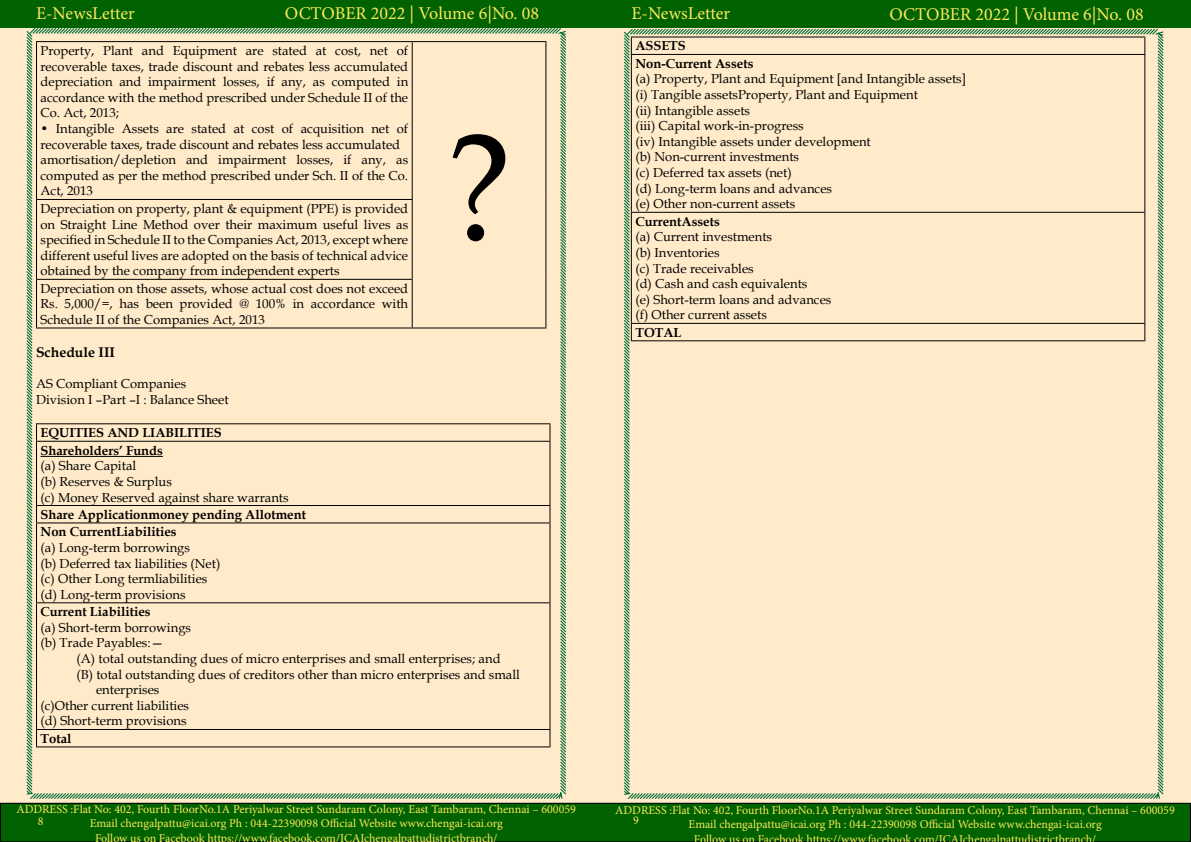
<style>
.page{position:relative;width:1191px;height:842px;background:#fff}
.page>*{position:absolute;margin:0;border:0;box-sizing:border-box;transform-origin:0 0}
.t1{font:150px "Book Antiqua";color:#000}
.t2{font:18px "Minion Pro";color:#fce85d}
.t3{font:700 14px "Book Antiqua";color:#000}
.t4{font:13px/15.6px "Book Antiqua";color:#000}
.t5{font:700 13px/17.4px "Book Antiqua";color:#000}
.t6{font:12px/14.4px "Minion Pro";color:#fce85d;text-align:center}
</style>
<div class="page">
<div style="left:0;top:2px;width:1191px;height:801px;background:#ffebca"></div>
<div style="left:0;top:1px;width:1190px;height:27px;background:#006200"></div>
<div style="left:0;top:803px;width:1190px;height:39px;background:#006200"></div>
<div style="left:0;top:803px;width:1191px;height:39px;border:1px solid #000"></div>
<div style="left:25px;top:28px;width:542px;height:772px;background:#ffebca"></div>
<div style="left:622px;top:28px;width:542px;height:772px;background:#ffebca"></div>
<hr style="left:36px;top:41px;width:376px;height:1px;background:#000">
<hr style="left:36px;top:42px;width:1px;height:157px;background:#000">
<hr style="left:412px;top:41px;width:134px;height:1px;background:#000">
<hr style="left:412px;top:42px;width:1px;height:157px;background:#000">
<hr style="left:545px;top:42px;width:1px;height:157px;background:#000">
<hr style="left:36px;top:199px;width:377px;height:1px;background:#000">
<hr style="left:36px;top:200px;width:1px;height:79px;background:#000">
<hr style="left:412px;top:200px;width:1px;height:79px;background:#000">
<hr style="left:545px;top:199px;width:1px;height:80px;background:#000">
<hr style="left:36px;top:279px;width:377px;height:1px;background:#000">
<hr style="left:36px;top:280px;width:1px;height:47px;background:#000">
<hr style="left:412px;top:280px;width:1px;height:47px;background:#000">
<hr style="left:545px;top:279px;width:1px;height:48px;background:#000">
<hr style="left:36px;top:327px;width:376px;height:1px;background:#000">
<hr style="left:412px;top:327px;width:134px;height:1px;background:#000">
<hr style="left:36px;top:423px;width:514px;height:1px;background:#000">
<svg style="left:36px;top:424px;width:1px;height:17px"></svg>
<svg style="left:549px;top:424px;width:1px;height:17px"></svg>
<hr style="left:36px;top:441px;width:514px;height:1px;background:#000">
<hr style="left:36px;top:442px;width:1px;height:63px;background:#000">
<hr style="left:549px;top:442px;width:1px;height:63px;background:#000">
<hr style="left:36px;top:505px;width:514px;height:1px;background:#000">
<svg style="left:36px;top:506px;width:1px;height:16px"></svg>
<svg style="left:549px;top:506px;width:1px;height:16px"></svg>
<hr style="left:36px;top:522px;width:514px;height:1px;background:#000">
<hr style="left:36px;top:523px;width:1px;height:79px;background:#000">
<hr style="left:549px;top:523px;width:1px;height:79px;background:#000">
<hr style="left:36px;top:602px;width:514px;height:1px;background:#000">
<hr style="left:36px;top:603px;width:1px;height:126px;background:#000">
<hr style="left:549px;top:603px;width:1px;height:126px;background:#000">
<hr style="left:36px;top:729px;width:514px;height:1px;background:#000">
<svg style="left:36px;top:730px;width:1px;height:16px"></svg>
<svg style="left:549px;top:730px;width:1px;height:16px"></svg>
<hr style="left:36px;top:746px;width:514px;height:1px;background:#000">
<hr style="left:40px;top:456px;width:123px;height:1px;background:#000">
<hr style="left:631px;top:37px;width:514px;height:1px;background:#000">
<svg style="left:631px;top:38px;width:1px;height:16px"></svg>
<svg style="left:1144px;top:38px;width:1px;height:16px"></svg>
<hr style="left:631px;top:54px;width:514px;height:1px;background:#000">
<hr style="left:631px;top:55px;width:1px;height:157px;background:#000">
<hr style="left:1144px;top:55px;width:1px;height:157px;background:#000">
<hr style="left:631px;top:212px;width:514px;height:1px;background:#000">
<hr style="left:631px;top:213px;width:1px;height:110px;background:#000">
<hr style="left:1144px;top:213px;width:1px;height:110px;background:#000">
<hr style="left:631px;top:323px;width:514px;height:1px;background:#000">
<svg style="left:631px;top:324px;width:1px;height:16px"></svg>
<svg style="left:1144px;top:324px;width:1px;height:16px"></svg>
<hr style="left:631px;top:340px;width:514px;height:1px;background:#000">
<h2 class="t2" style="left:36px;top:1px;width:100px">E-NewsLetter</h2>
<h2 class="t2" style="left:285px;top:1px;width:256px">OCTOBER 2022 | Volume 6|No. 08</h2>
<p class="t4" style="left:40px;top:43px;width:369px;text-align:justify">Property, Plant and Equipment are stated at cost, net of recoverable taxes, trade discount and rebates less accumulated depreciation and impairment losses, if any, as computed in accordance with the method prescribed under Schedule II of the Co. Act, 2013;</p>
<p class="t4" style="left:40px;top:121px;width:369px">• Intangible Assets are stated at cost of acquisition net of recoverable taxes, trade discount and rebates less accumulated amortisation/depletion and impairment losses, if any, as computed as per the method prescribed under Sch. II of the Co.<br>Act, 2013</p>
<p class="t4" style="left:40px;top:200px;width:369px;text-align:justify">Depreciation on property, plant &amp; equipment (PPE) is provided on Straight Line Method over their maximum useful lives as specified in Schedule II to the Companies Act, 2013, except where different useful lives are adopted on the basis of technical advice</p>
<h1 class="t1" style="left:446px;top:84px;width:68px">?</h1>
<p class="t4" style="left:40px;top:262px;width:369px;line-height:17.4px">obtained by the company from independent experts<br>Depreciation on those assets, whose actual cost does not exceed</p>
<p class="t4" style="left:40px;top:296px;width:369px">Rs. 5,000/=, has been provided @ 100% in accordance with<br>Schedule II of the Companies Act, 2013</p>
<p class="t3" style="left:36px;top:343px;width:80px">Schedule III</p>
<p class="t4" style="left:36px;top:376px;width:194px">AS Compliant Companies<br>Division I –Part –I : Balance Sheet</p>
<p class="t5" style="left:40px;top:424px;width:183px">EQUITIES AND LIABILITIES<br>Shareholders’ Funds</p>
<p class="t4" style="left:40px;top:458px;width:250px">(a) Share Capital<br>(b) Reserves &amp; Surplus<br>(c) Money Reserved against share warrants</p>
<p class="t5" style="left:40px;top:506px;width:267px">Share Applicationmoney pending Allotment<br>Non CurrentLiabilities</p>
<p class="t4" style="left:40px;top:539px;width:181px">(a) Long-term borrowings<br>(b) Deferred tax liabilities (Net) (c) Other Long termliabilities (d) Long-term provisions</p>
<p class="t5" style="left:40px;top:603px;width:112px">Current Liabilities</p>
<p class="t4" style="left:40px;top:619px;width:152px">(a) Short-term borrowings (b) Trade Payables:—</p>
<p class="t4" style="left:76px;top:650px;width:425px">(A) total outstanding dues of micro enterprises and small enterprises; and</p>
<p class="t4" style="left:76px;top:666px;width:445px">(B) total outstanding dues of creditors other than micro enterprises and small</p>
<p class="t4" style="left:96px;top:682px;width:65px">enterprises</p>
<p class="t4" style="left:40px;top:697px;width:150px">(c)Other current liabilities</p>
<p class="t4" style="left:40px;top:713px;width:148px">(d) Short-term provisions</p>
<p class="t5" style="left:40px;top:730px;width:33px">Total</p>
<p class="t6" style="left:16px;top:802px;width:561px">ADDRESS :Flat No: 402, Fourth FloorNo.1A Periyalwar Street Sundaram Colony, East Tambaram, Chennai – 600059<br>Email chengalpattu@icai.org Ph : 044-22390098 Official Website www.chengai-icai.org<br>Follow us on Facebook https://www.facebook.com/ICAIchengalpattudistrictbranch/</p>
<p class="t6" style="left:38px;top:814px;width:7px">8</p>
<h2 class="t2" style="left:631px;top:1px;width:100px">E-NewsLetter</h2>
<h2 class="t2" style="left:889px;top:2px;width:256px">OCTOBER 2022 | Volume 6|No. 08</h2>
<p class="t5" style="left:635px;top:37px;width:120px">ASSETS<br>Non-Current Assets</p>
<p class="t4" style="left:635px;top:71px;width:332px">(a) Property, Plant and Equipment [and Intangible assets] (i) Tangible assetsProperty, Plant and Equipment<br>(ii) Intangible assets<br>(iii) Capital work-in-progress<br>(iv) Intangible assets under development<br>(b) Non-current investments<br>(c) Deferred tax assets (net)<br>(d) Long-term loans and advances<br>(e) Other non-current assets</p>
<p class="t5" style="left:635px;top:213px;width:86px">CurrentAssets</p>
<p class="t4" style="left:635px;top:229px;width:197px">(a) Current investments<br>(b) Inventories<br>(c) Trade receivables<br>(d) Cash and cash equivalents<br>(e) Short-term loans and advances (f) Other current assets</p>
<p class="t5" style="left:635px;top:324px;width:48px">TOTAL</p>
<p class="t6" style="left:615px;top:803px;width:561px">ADDRESS :Flat No: 402, Fourth FloorNo.1A Periyalwar Street Sundaram Colony, East Tambaram, Chennai – 600059<br>Email chengalpattu@icai.org Ph : 044-22390098 Official Website www.chengai-icai.org<br>Follow us on Facebook https://wwwfacebook com/ICAIchengalpattudistrictbranch/</p>
<p class="t6" style="left:633px;top:813px;width:7px">9</p>
</div>
